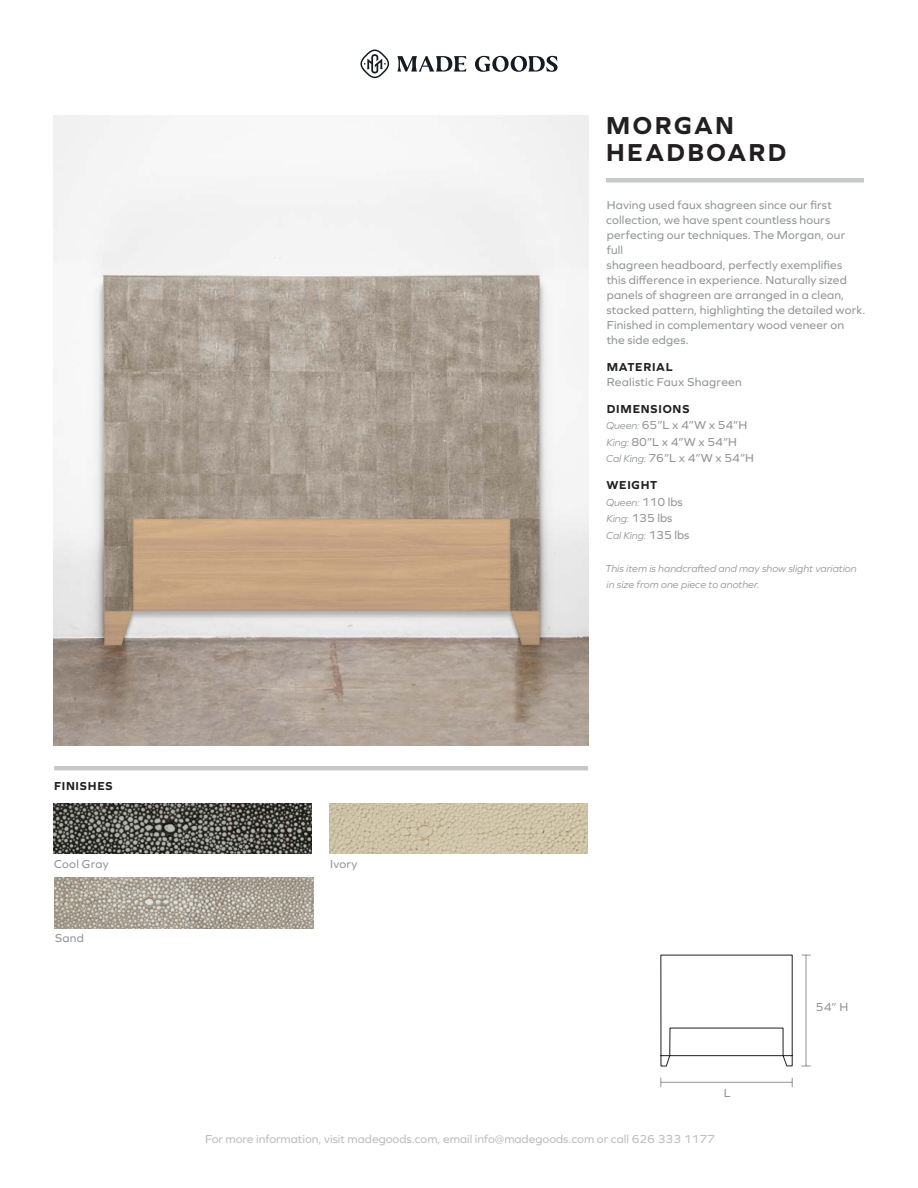
<style>
.page{position:relative;width:918px;height:1188px;background:#fff}
.page>*{position:absolute;margin:0;border:0;box-sizing:border-box;transform-origin:0 0}
.t1{font:700 25.5px/27px "Graphie";letter-spacing:.095em;color:#231f20}
.t2{font:12px/15px "Graphie";letter-spacing:.015em;color:#939598}
.t3{font:12px "Graphie";color:#bcbdc0}
.t4{font:700 12px "Graphie";letter-spacing:.06em;color:#231f20}
.t5{font:italic 10.5px/16.5px "Graphie";color:#939598}
.s1{font-weight:700;color:#231f20}
.s2{font-style:italic;font-size:10.5px}
.s3{font-style:normal;font-size:12px}
</style>
<div class="page">
<div style="left:606px;top:178px;width:258px;height:5px;background:#c7c8ca"></div>
<svg style="left:397px;top:56px;width:161px;height:16px"></svg>
<svg style="left:360px;top:50px;width:29px;height:28px"></svg>
<hr style="left:54px;top:766px;width:534px;height:4px;background:#c7c8ca">
<img style="left:54px;top:116px;width:534px;height:629px">
<img style="left:54px;top:803px;width:258px;height:51px">
<img style="left:330px;top:803px;width:258px;height:51px">
<img style="left:55px;top:878px;width:258px;height:50px">
<hr style="left:806px;top:955px;width:1px;height:111px;background:#939598">
<hr style="left:661px;top:1082px;width:131px;height:1px;background:#939598">
<svg style="left:660px;top:954px;width:133px;height:113px"></svg>
<p class="t4" style="left:54px;top:779px;width:60px">FINISHES</p>
<p class="t2" style="left:54px;top:856px;width:56px">Cool Gray</p>
<p class="t2" style="left:330px;top:856px;width:29px">Ivory</p>
<p class="t2" style="left:55px;top:930px;width:30px">Sand</p>
<h1 class="t1" style="left:606px;top:111px;width:182px">MORGAN<br>HEADBOARD</h1>
<p class="t2" style="left:606px;top:197px;width:261px">Having used faux shagreen since our first collection, we have spent countless hours perfecting our techniques. The Morgan, our<br>full<br>shagreen headboard, perfectly exemplifies<br>this difference in experience. Naturally sized panels of shagreen are arranged in a clean, stacked pattern, highlighting the detailed work.<br>Finished in complementary wood veneer on<br>the side edges.</p>
<p class="t4" style="left:607px;top:360px;width:67px">MATERIAL</p>
<p class="t2" style="left:607px;top:374px;width:137px">Realistic Faux Shagreen</p>
<p class="t2" style="left:606px;top:400px;width:149px;line-height:16.5px"><span class="s1">DIMENSIONS<br></span><span class="s2">Queen:</span> 65”L x 4”W x 54”H<br><span class="s2">King:</span> 80”L x 4”W x 54”H<br><span class="s2">Cal King:</span> 76”L x 4”W x 54”H</p>
<p class="t4" style="left:606px;top:478px;width:52px">WEIGHT</p>
<p class="t5" style="left:606px;top:494px;width:78px">Queen: <span class="s3">110 lbs</span></p>
<p class="t2" style="left:606px;top:510px;width:67px"><span class="s2">King:</span> 135 lbs</p>
<p class="t5" style="left:606px;top:527px;width:85px">Cal King: <span class="s3">135 lbs</span></p>
<p class="t5" style="left:605px;top:560px;width:253px">This item is handcrafted and may show slight variation in size from one piece to another.</p>
<p class="t2" style="left:724px;top:1085px;width:8px">L</p>
<p class="t2" style="left:816px;top:999px;width:34px">54” H</p>
<p class="t3" style="left:205px;top:1132px;width:511px">For more information, visit madegoods.com, email info@madegoods.com or call 626 333 1177</p>
</div>
